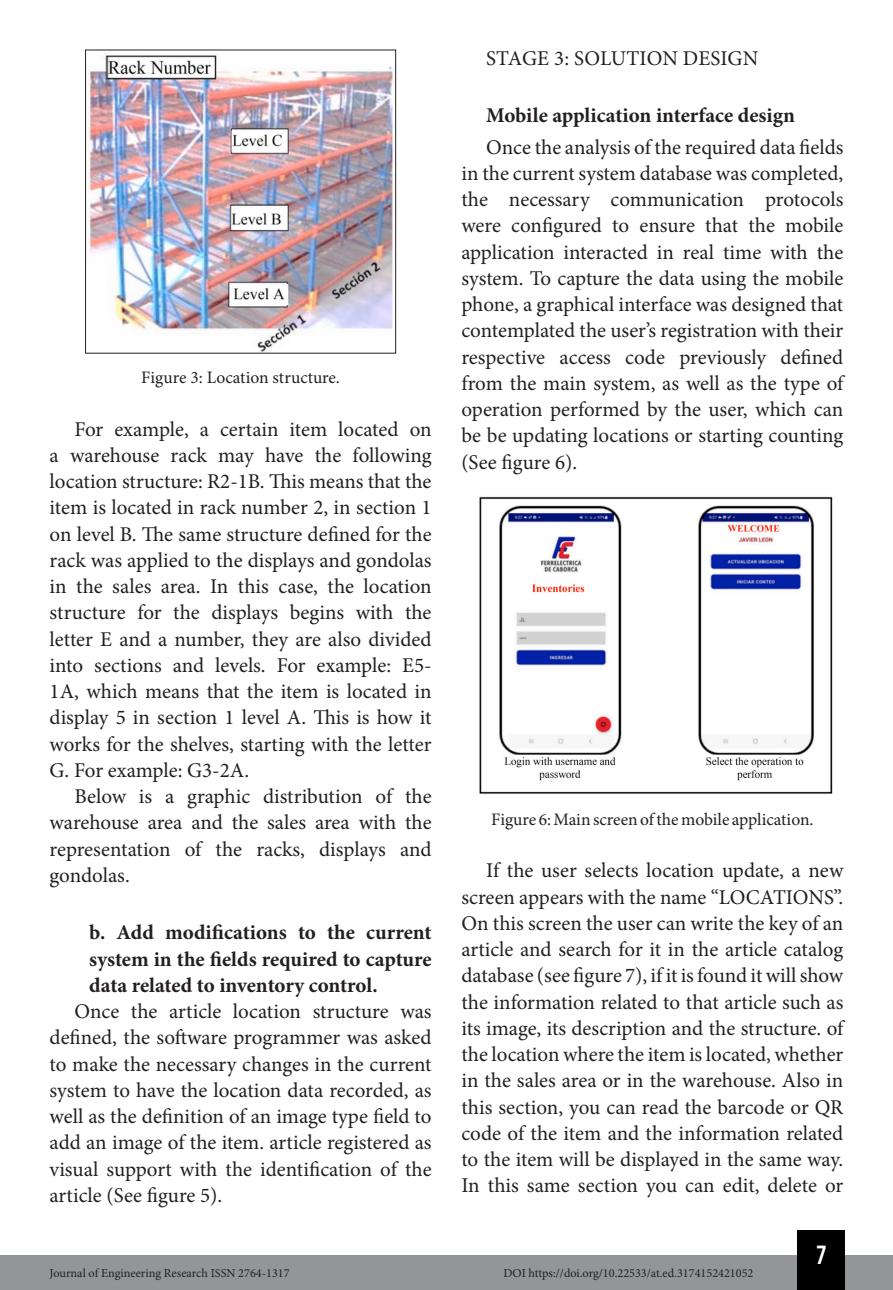
<style>
.page{position:relative;width:893px;height:1290px;background:#fff}
.page>*{position:absolute;margin:0;border:0;box-sizing:border-box;transform-origin:0 0}
.t1{font:26.25px "Bebas Kai";color:#fff}
.TXT{font:21px/26.2px "Minion Pro";color:#231f20;text-align:justify}
.Lista_simples{font:700 21px/26.2px "Minion Pro";letter-spacing:-.005em;color:#231f20;text-align:justify}
.SUB{font:700 21px "Minion Pro";color:#231f20}
.SUB-2{font:21px "Minion Pro";color:#231f20}
.Info_Imagem{font:17.5px "Minion Pro";color:#231f20}
.t2{font:12.25px "Minion Pro";color:#231f20}
</style>
<div class="page">
<div style="left:0;top:1255px;width:893px;height:35px;background:#939598"></div>
<div style="left:797px;top:1230px;width:48px;height:60px;background:#000"></div>
<img style="left:89px;top:55px;width:305px;height:296px">
<div style="left:85px;top:50px;width:311px;height:303px;border:1px solid #231f20"></div>
<img style="left:479px;top:496px;width:354px;height:298px">
<p class="Info_Imagem" style="left:141px;top:366px;width:200px">Figure 3: Location structure.</p>
<p class="TXT" style="left:50px;top:416px;width:384px;text-indent:25px">For example, a certain item located on a warehouse rack may have the following location structure: R2-1B. This means that the item is located in rack number 2, in section 1 on level B. The same structure defined for the rack was applied to the displays and gondolas in the sales area. In this case, the location structure for the displays begins with the letter E and a number, they are also divided into sections and levels. For example: E5- 1A, which means that the item is located in display 5 in section 1 level A. This is how it works for the shelves, starting with the letter G. For example: G3-2A.</p>
<p class="TXT" style="left:50px;top:783px;width:384px;text-indent:25px">Below is a graphic distribution of the warehouse area and the sales area with the representation of the racks, displays and gondolas.</p>
<p class="Lista_simples" style="left:89px;top:919px;width:344px">b. Add modifications to the current system in the fields required to capture data related to inventory control.</p>
<p class="TXT" style="left:50px;top:998px;width:384px;text-indent:25px">Once the article location structure was defined, the software programmer was asked to make the necessary changes in the current system to have the location data recorded, as well as the definition of an image type field to add an image of the item. article registered as visual support with the identification of the article (See figure 5).</p>
<p class="SUB-2" style="left:486px;top:44px;width:274px">STAGE 3: SOLUTION DESIGN</p>
<p class="SUB" style="left:486px;top:101px;width:310px">Mobile application interface design</p>
<p class="TXT" style="left:461px;top:134px;width:384px;text-indent:25px">Once the analysis of the required data fields in the current system database was completed, the necessary communication protocols were configured to ensure that the mobile application interacted in real time with the system. To capture the data using the mobile phone, a graphical interface was designed that contemplated the user’s registration with their respective access code previously defined from the main system, as well as the type of operation performed by the user, which can be be updating locations or starting counting (See figure 6).</p>
<p class="Info_Imagem" style="left:491px;top:807px;width:324px">Figure 6: Main screen of the mobile application.</p>
<p class="TXT" style="left:461px;top:857px;width:384px;text-indent:25px">If the user selects location update, a new screen appears with the name “LOCATIONS”.<br>On this screen the user can write the key of an article and search for it in the article catalog database (see figure 7), if it is found it will show the information related to that article such as its image, its description and the structure. of the location where the item is located, whether in the sales area or in the warehouse. Also in this section, you can read the barcode or QR code of the item and the information related to the item will be displayed in the same way.<br>In this same section you can edit, delete or</p>
<p class="t1" style="left:817px;top:1241px;width:11px">7</p>
<p class="t2" style="left:50px;top:1265px;width:242px">Journal of Engineering Research ISSN 2764-1317</p>
<p class="t2" style="left:503px;top:1265px;width:252px">DOI https://doi.org/10.22533/at.ed.3174152421052</p>
</div>
